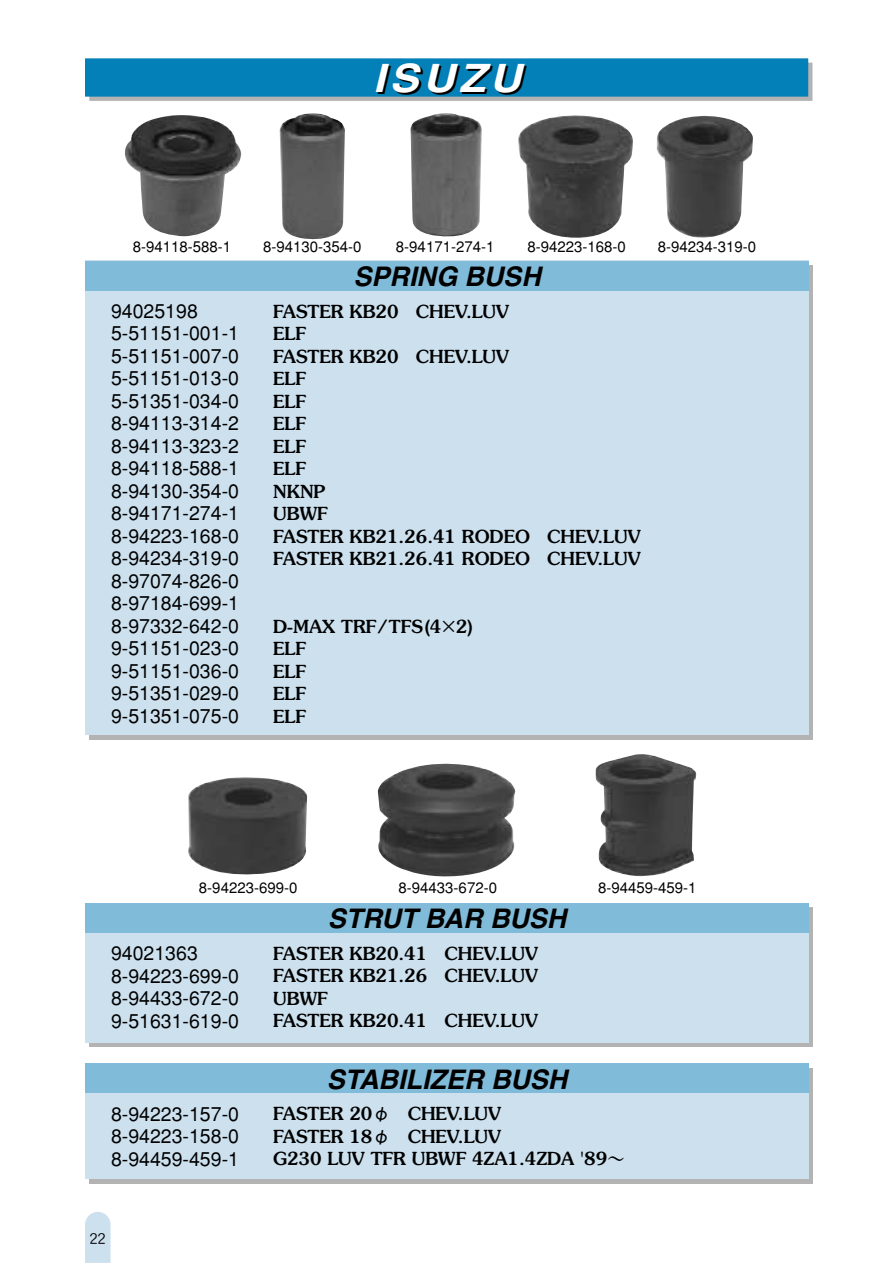
<style>
.page{position:relative;width:893px;height:1263px;background:#fff}
.page>*{position:absolute;margin:0;border:0;box-sizing:border-box;transform-origin:0 0}
.t1{font:italic 700 39.15px "Helvetica";letter-spacing:.1em;color:#fff;scale:1.11 1}
.t2{font:italic 700 27px "Helvetica";color:#000}
.t3{font:19.5px/22.5px "Helvetica";color:#000}
.t4{font:500 18px/22.5px "Souvenir";color:#000}
.t5{font:15px "Helvetica";color:#000}
.t6{font:15px "DFPHS Gothic CID W3";color:#000}
.s1{font-family:"DFPHS Gothic CID W5";font-weight:400}
.s2{font-family:"DFPHS Mincho CID W5";font-weight:400}
</style>
<div class="page">
<div style="left:89px;top:63px;width:723px;height:38px;background:#b3b3b3"></div>
<div style="left:85px;top:58px;width:723px;height:39px;background:#0380b7"></div>
<div style="left:85px;top:261px;width:723px;height:474px;background:#cce0ee"></div>
<div style="left:85px;top:261px;width:723px;height:30px;background:#80bbd9"></div>
<div style="left:89px;top:907px;width:723px;height:139px;background:linear-gradient(to right,#b3b3b3,#b3b3b3)"></div>
<div style="left:85px;top:903px;width:723px;height:139px;background:#cce0ee"></div>
<div style="left:85px;top:903px;width:723px;height:30px;background:#80bbd9"></div>
<div style="left:89px;top:1068px;width:723px;height:115px;background:#b3b3b3"></div>
<div style="left:85px;top:1064px;width:723px;height:115px;background:#cce0ee"></div>
<div style="left:85px;top:1064px;width:723px;height:29px;background:#80bbd9"></div>
<svg style="left:85px;top:1212px;width:26px;height:51px"></svg>
<img style="left:125px;top:115px;width:116px;height:121px">
<img style="left:280px;top:113px;width:65px;height:126px">
<img style="left:410px;top:113px;width:71px;height:123px">
<img style="left:518px;top:115px;width:114px;height:123px">
<img style="left:656px;top:116px;width:97px;height:122px">
<img style="left:188px;top:777px;width:119px;height:97px">
<img style="left:378px;top:764px;width:137px;height:112px">
<img style="left:595px;top:754px;width:101px;height:122px">
<h1 class="t1" style="left:373px;top:54px;width:135px">ISUZU</h1>
<p class="t5" style="left:133px;top:238px;width:100px">8-94118-588-1</p>
<p class="t5" style="left:263px;top:238px;width:100px">8-94130-354-0</p>
<p class="t5" style="left:396px;top:238px;width:100px">8-94171-274-1</p>
<p class="t5" style="left:527px;top:238px;width:100px">8-94223-168-0</p>
<p class="t5" style="left:657px;top:238px;width:100px">8-94234-319-0</p>
<h2 class="t2" style="left:353px;top:260px;width:189px">SPRING BUSH</h2>
<p class="t3" style="left:111px;top:300px;width:129px">94025198<br>5-51151-001-1<br>5-51151-007-0<br>5-51151-013-0<br>5-51351-034-0<br>8-94113-314-2<br>8-94113-323-2<br>8-94118-588-1<br>8-94130-354-0<br>8-94171-274-1<br>8-94223-168-0<br>8-94234-319-0<br>8-97074-826-0<br>8-97184-699-1<br>8-97332-642-0<br>9-51151-023-0<br>9-51151-036-0<br>9-51351-029-0<br>9-51351-075-0</p>
<p class="t4" style="left:273px;top:300px;width:369px">FASTER KB20 CHEV.LUV<br>ELF<br>FASTER KB20 CHEV.LUV<br>ELF<br>ELF<br>ELF<br>ELF<br>ELF<br>NKNP<br>UBWF<br>FASTER KB21.26.41 RODEO CHEV.LUV<br>FASTER KB21.26.41 RODEO CHEV.LUV</p>
<p class="t4" style="left:273px;top:615px;width:201px">D-MAX TRF/TFS(4<span class="s1">×</span>2)<br>ELF<br>ELF<br>ELF<br>ELF</p>
<p class="t5" style="left:199px;top:879px;width:100px">8-94223-699-0</p>
<p class="t5" style="left:398px;top:879px;width:100px">8-94433-672-0</p>
<p class="t5" style="left:598px;top:879px;width:100px">8-94459-459-1</p>
<h2 class="t2" style="left:328px;top:902px;width:240px">STRUT BAR BUSH</h2>
<p class="t3" style="left:111px;top:942px;width:129px">94021363<br>8-94223-699-0<br>8-94433-672-0<br>9-51631-619-0</p>
<p class="t4" style="left:273px;top:942px;width:266px">FASTER KB20.41 CHEV.LUV<br>FASTER KB21.26 CHEV.LUV<br>UBWF<br>FASTER KB20.41 CHEV.LUV</p>
<h2 class="t2" style="left:327px;top:1063px;width:242px">STABILIZER BUSH</h2>
<p class="t3" style="left:111px;top:1102px;width:129px;text-align:justify">8-94223-157-0<br>8-94223-158-0<br>8-94459-459-1</p>
<p class="t4" style="left:273px;top:1103px;width:353px">FASTER 20<span class="s1">φ</span> CHEV.LUV<br>FASTER 18<span class="s1">φ</span> CHEV.LUV<br>G230 LUV TFR UBWF 4ZA1.4ZDA '89<span class="s2">～</span></p>
<p class="t6" style="left:89px;top:1230px;width:18px">22</p>
</div>
